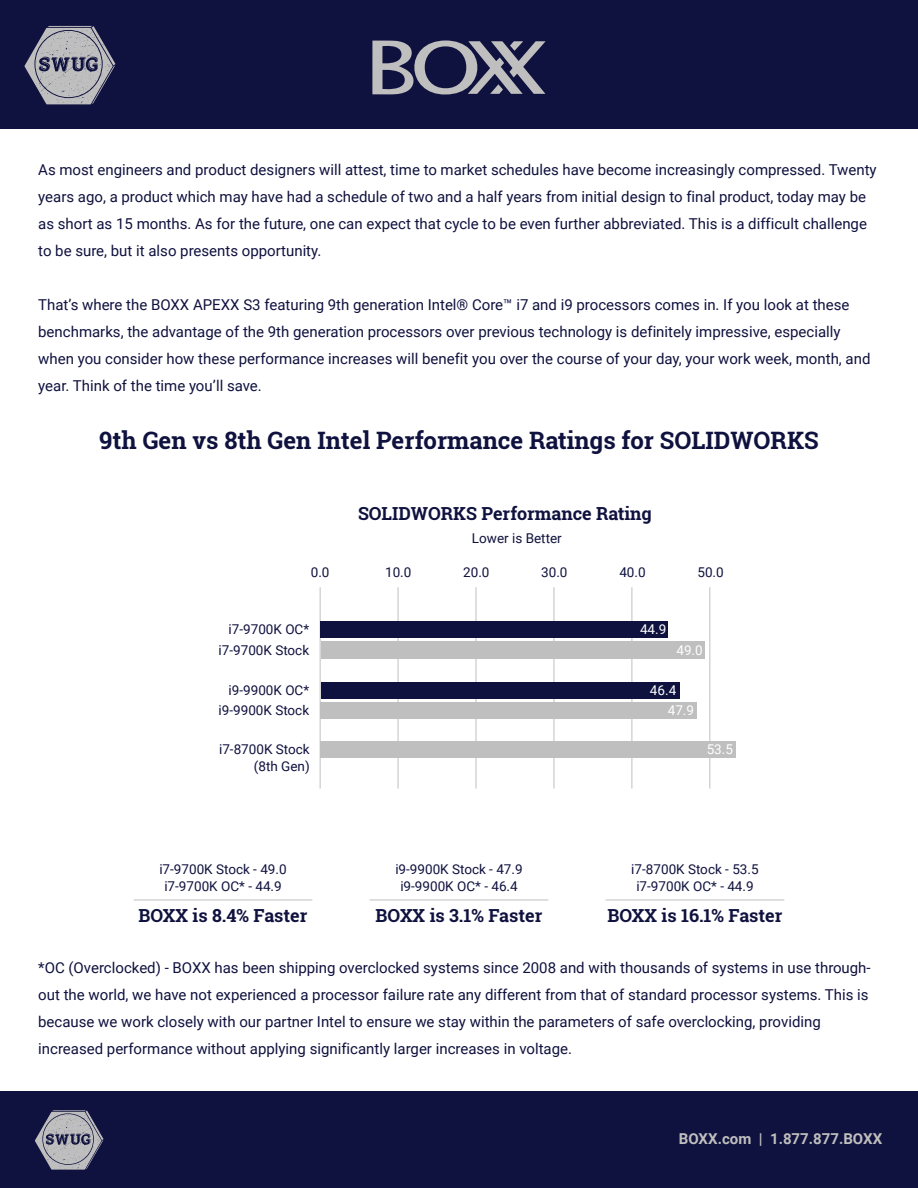
<style>
.page{position:relative;width:918px;height:1188px;background:#fff}
.page>*{position:absolute;margin:0;border:0;box-sizing:border-box;transform-origin:0 0}
.t1{font:700 24px "Roboto Slab";color:#0f113e}
.t2{font:700 18px "Roboto Slab";color:#0f113e}
.t3{font:15px/27px "Roboto";color:#0f113e}
.t4{font:700 15px "Roboto";color:#c0bfbf}
.t5{font:13.5px/16.2px "Roboto";color:#0f113e;text-align:right}
.t6{font:13.5px "Roboto";color:#fff}
</style>
<div class="page">
<div style="left:0;top:0;width:918px;height:129px;background:#0f113e"></div>
<svg style="left:25px;top:26px;width:91px;height:78px"></svg>
<svg style="left:372px;top:40px;width:174px;height:55px"></svg>
<hr style="left:320px;top:587px;width:1px;height:202px;background:#c0bfbf">
<hr style="left:398px;top:587px;width:1px;height:202px;background:#c0bfbf">
<hr style="left:476px;top:587px;width:1px;height:202px;background:#c0bfbf">
<hr style="left:554px;top:587px;width:1px;height:202px;background:#c0bfbf">
<hr style="left:632px;top:587px;width:1px;height:202px;background:#c0bfbf">
<hr style="left:709px;top:587px;width:1px;height:202px;background:#c0bfbf">
<div style="left:321px;top:621px;width:347px;height:17px;background:#0f113e"></div>
<div style="left:321px;top:642px;width:384px;height:17px;background:#c0bfbf"></div>
<div style="left:321px;top:682px;width:359px;height:17px;background:#0f113e"></div>
<div style="left:321px;top:702px;width:376px;height:17px;background:#c0bfbf"></div>
<div style="left:321px;top:741px;width:415px;height:17px;background:#c0bfbf"></div>
<hr style="left:134px;top:900px;width:178px;height:1px;background:#c0bfbf">
<hr style="left:370px;top:900px;width:178px;height:1px;background:#c0bfbf">
<hr style="left:606px;top:900px;width:178px;height:1px;background:#c0bfbf">
<div style="left:0;top:1092px;width:918px;height:96px;background:#0f113e"></div>
<svg style="left:35px;top:1110px;width:69px;height:60px"></svg>
<p class="t3" style="left:38px;top:156px;width:840px">As most engineers and product designers will attest, time to market schedules have become increasingly compressed. Twenty years ago, a product which may have had a schedule of two and a half years from initial design to final product, today may be as short as 15 months. As for the future, one can expect that cycle to be even further abbreviated. This is a difficult challenge to be sure, but it also presents opportunity.</p>
<p class="t3" style="left:38px;top:291px;width:834px">That’s where the BOXX APEXX S3 featuring 9th generation Intel® Core™ i7 and i9 processors comes in. If you look at these benchmarks, the advantage of the 9th generation processors over previous technology is definitely impressive, especially when you consider how these performance increases will benefit you over the course of your day, your work week, month, and year. Think of the time you’ll save.</p>
<h1 class="t1" style="left:99px;top:424px;width:721px">9th Gen vs 8th Gen Intel Performance Ratings for SOLIDWORKS</h1>
<p class="t2" style="left:358px;top:501px;width:295px">SOLIDWORKS Performance Rating</p>
<p class="t5" style="left:472px;top:529px;width:91px">Lower is Better</p>
<p class="t5" style="left:311px;top:563px;width:20px">0.0</p>
<p class="t5" style="left:385px;top:563px;width:28px">10.0</p>
<p class="t5" style="left:463px;top:563px;width:28px">20.0</p>
<p class="t5" style="left:541px;top:563px;width:28px">30.0</p>
<p class="t5" style="left:619px;top:563px;width:28px">40.0</p>
<p class="t5" style="left:697px;top:563px;width:28px">50.0</p>
<p class="t5" style="left:229px;top:621px;width:82px">i7-9700K OC*</p>
<p class="t6" style="left:640px;top:620px;width:28px">44.9</p>
<p class="t5" style="left:219px;top:642px;width:92px">i7-9700K Stock</p>
<p class="t6" style="left:676px;top:641px;width:28px">49.0</p>
<p class="t5" style="left:229px;top:681px;width:82px">i9-9900K OC*</p>
<p class="t6" style="left:650px;top:680px;width:28px">46.4</p>
<p class="t5" style="left:219px;top:702px;width:92px">i9-9900K Stock</p>
<p class="t6" style="left:668px;top:701px;width:28px">47.9</p>
<p class="t5" style="left:219px;top:741px;width:92px">i7-8700K Stock (8th Gen)</p>
<p class="t6" style="left:707px;top:740px;width:28px">53.5</p>
<p class="t5" style="left:159px;top:861px;width:129px">i7-9700K Stock - 49.0</p>
<p class="t2" style="left:139px;top:903px;width:170px">BOXX is 8.4% Faster</p>
<p class="t5" style="left:164px;top:877px;width:119px">i7-9700K OC* - 44.9</p>
<p class="t5" style="left:395px;top:861px;width:129px">i9-9900K Stock - 47.9</p>
<p class="t2" style="left:376px;top:903px;width:168px">BOXX is 3.1% Faster</p>
<p class="t5" style="left:400px;top:877px;width:119px">i9-9900K OC* - 46.4</p>
<p class="t5" style="left:631px;top:861px;width:129px">i7-8700K Stock - 53.5</p>
<p class="t2" style="left:608px;top:903px;width:176px">BOXX is 16.1% Faster</p>
<p class="t5" style="left:636px;top:877px;width:119px">i7-9700K OC* - 44.9</p>
<p class="t3" style="left:38px;top:953px;width:834px">*OC (Overclocked) - BOXX has been shipping overclocked systems since 2008 and with thousands of systems in use through&shy;out the world, we have not experienced a processor failure rate any different from that of standard processor systems. This is because we work closely with our partner Intel to ensure we stay within the parameters of safe overclocking, providing increased performance without applying significantly larger increases in voltage.</p>
<p class="t4" style="left:679px;top:1128px;width:205px">BOXX.com | 1.877.877.BOXX</p>
</div>
